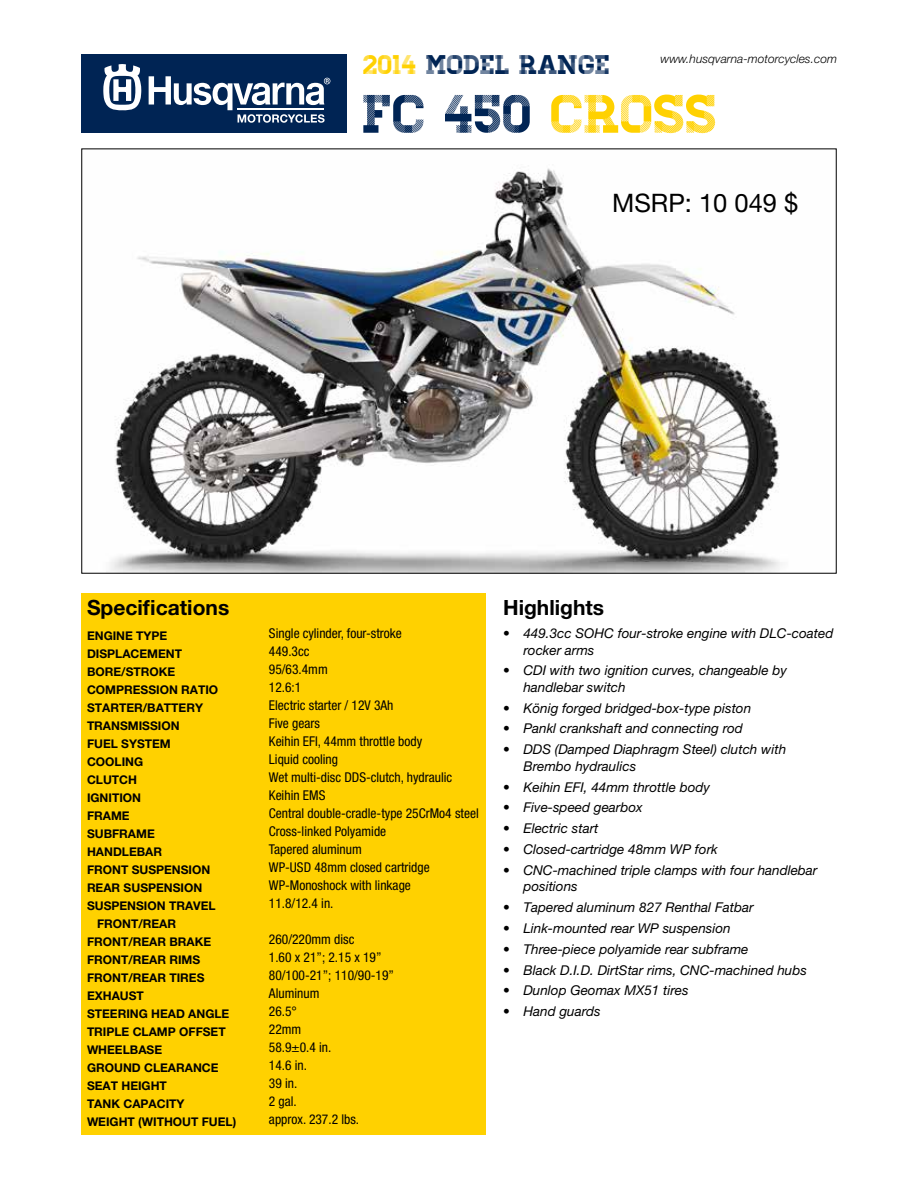
<style>
.page{position:relative;width:918px;height:1188px;background:#fff}
.page>*{position:absolute;margin:0;border:0;box-sizing:border-box;transform-origin:0 0}
.t1{font:54px "Homestead Display";color:#002454}
.t2{font:27px "Homestead Display";color:#002454}
.t3{font:25.5px "Helvetica Neue LT Pro";color:#000}
.t4{font:700 21px "Helvetica Neue LT Pro";color:#000}
.t5{font:italic 13.5px/16.5px "Helvetica Neue LT Pro";color:#000}
.t6{font:condensed 13.5px/18px "Helvetica Neue LT Pro";color:#000}
.t7{font:700 12px "Helvetica Neue LT Pro";color:#000}
.t8{font:italic 300 12px "Helvetica Neue LT Pro";color:#000}
.s1{color:#ffd100}
</style>
<div class="page">
<div style="left:81px;top:54px;width:266px;height:79px;background:#002454"></div>
<svg style="left:103px;top:64px;width:38px;height:47px"></svg>
<svg style="left:149px;top:76px;width:181px;height:47px"></svg>
<div style="left:81px;top:593px;width:404px;height:541px;background:#ffd100"></div>
<img style="left:110px;top:168px;width:670px;height:404px">
<p class="t8" style="left:661px;top:51px;width:178px">www.husqvarna-motorcycles.com</p>
<h2 class="t2" style="left:363px;top:49px;width:248px"><span class="s1">2014</span> MODEL RANGE</h2>
<h1 class="t1" style="left:363px;top:82px;width:356px">FC 450 <span class="s1">CROSS</span></h1>
<h3 class="t3" style="left:612px;top:187px;width:188px">MSRP: 10 049 $</h3>
<h3 class="t4" style="left:87px;top:594px;width:144px">Specifications</h3>
<p class="t7" style="left:87px;top:628px;width:82px">ENGINE TYPE</p>
<p class="t7" style="left:87px;top:646px;width:97px">DISPLACEMENT</p>
<p class="t7" style="left:87px;top:664px;width:90px">BORE/STROKE</p>
<p class="t7" style="left:87px;top:682px;width:133px">COMPRESSION RATIO</p>
<p class="t7" style="left:87px;top:700px;width:118px">STARTER/BATTERY</p>
<p class="t7" style="left:87px;top:718px;width:94px">TRANSMISSION</p>
<p class="t7" style="left:87px;top:736px;width:85px">FUEL SYSTEM</p>
<p class="t7" style="left:87px;top:754px;width:58px">COOLING</p>
<p class="t7" style="left:87px;top:772px;width:52px">CLUTCH</p>
<p class="t7" style="left:87px;top:790px;width:56px">IGNITION</p>
<p class="t7" style="left:87px;top:808px;width:44px">FRAME</p>
<p class="t7" style="left:87px;top:826px;width:69px">SUBFRAME</p>
<p class="t7" style="left:87px;top:844px;width:77px">HANDLEBAR</p>
<p class="t7" style="left:87px;top:862px;width:125px">FRONT SUSPENSION</p>
<p class="t7" style="left:87px;top:880px;width:117px">REAR SUSPENSION</p>
<p class="t7" style="left:87px;top:898px;width:130px">SUSPENSION TRAVEL</p>
<p class="t7" style="left:97px;top:916px;width:81px">FRONT/REAR</p>
<p class="t7" style="left:87px;top:934px;width:126px">FRONT/REAR BRAKE</p>
<p class="t7" style="left:87px;top:952px;width:115px">FRONT/REAR RIMS</p>
<p class="t7" style="left:87px;top:970px;width:119px">FRONT/REAR TIRES</p>
<p class="t7" style="left:87px;top:988px;width:58px">EXHAUST</p>
<p class="t7" style="left:87px;top:1006px;width:144px">STEERING HEAD ANGLE</p>
<p class="t7" style="left:87px;top:1024px;width:140px">TRIPLE CLAMP OFFSET</p>
<p class="t7" style="left:87px;top:1042px;width:77px">WHEELBASE</p>
<p class="t7" style="left:87px;top:1060px;width:133px">GROUND CLEARANCE</p>
<p class="t7" style="left:87px;top:1078px;width:81px">SEAT HEIGHT</p>
<p class="t7" style="left:87px;top:1096px;width:99px">TANK CAPACITY</p>
<p class="t7" style="left:87px;top:1114px;width:151px">WEIGHT (WITHOUT FUEL)</p>
<p class="t6" style="left:269px;top:625px;width:211px">Single cylinder, four-stroke<br>449.3cc<br>95/63.4mm<br>12.6:1<br>Electric starter / 12V 3Ah<br>Five gears<br>Keihin EFI, 44mm throttle body<br>Liquid cooling<br>Wet multi-disc DDS-clutch, hydraulic<br>Keihin EMS<br>Central double-cradle-type 25CrMo4 steel<br>Cross-linked Polyamide<br>Tapered aluminum<br>WP-USD 48mm closed cartridge<br>WP-Monoshock with linkage<br>11.8/12.4 in.</p>
<p class="t6" style="left:269px;top:930px;width:127px">260/220mm disc<br>1.60 x 21”; 2.15 x 19”<br>80/100-21”; 110/90-19”<br>Aluminum<br>26.5°<br>22mm<br>58.9±0.4 in.<br>14.6 in.<br>39 in.<br>2 gal.<br>approx. 237.2 lbs.</p>
<h3 class="t4" style="left:503px;top:594px;width:103px">Highlights</h3>
<p class="t5" style="left:523px;top:625px;width:312px;text-indent:-20px">• 449.3cc SOHC four-stroke engine with DLC-coated rocker arms</p>
<p class="t5" style="left:523px;top:662px;width:265px;text-indent:-20px">• CDI with two ignition curves, changeable by handlebar switch</p>
<p class="t5" style="left:503px;top:699px;width:250px">• König forged bridged-box-type piston</p>
<p class="t5" style="left:503px;top:720px;width:241px">• Pankl crankshaft and connecting rod</p>
<p class="t5" style="left:523px;top:741px;width:264px;text-indent:-20px">• DDS (Damped Diaphragm Steel) clutch with<br>Brembo hydraulics</p>
<p class="t5" style="left:503px;top:778px;width:208px">• Keihin EFI, 44mm throttle body</p>
<p class="t5" style="left:503px;top:799px;width:141px">• Five-speed gearbox</p>
<p class="t5" style="left:503px;top:820px;width:97px">• Electric start</p>
<p class="t5" style="left:503px;top:841px;width:216px">• Closed-cartridge 48mm WP fork</p>
<p class="t5" style="left:523px;top:862px;width:296px;text-indent:-20px">• CNC-machined triple clamps with four handlebar positions</p>
<p class="t5" style="left:503px;top:899px;width:252px">• Tapered aluminum 827 Renthal Fatbar</p>
<p class="t5" style="left:503px;top:920px;width:229px">• Link-mounted rear WP suspension</p>
<p class="t5" style="left:503px;top:941px;width:247px">• Three-piece polyamide rear subframe</p>
<p class="t5" style="left:503px;top:961px;width:305px">• Black D.I.D. DirtStar rims, CNC-machined hubs</p>
<p class="t5" style="left:503px;top:982px;width:187px">• Dunlop Geomax MX51 tires</p>
<p class="t5" style="left:503px;top:1003px;width:99px">• Hand guards</p>
</div>
